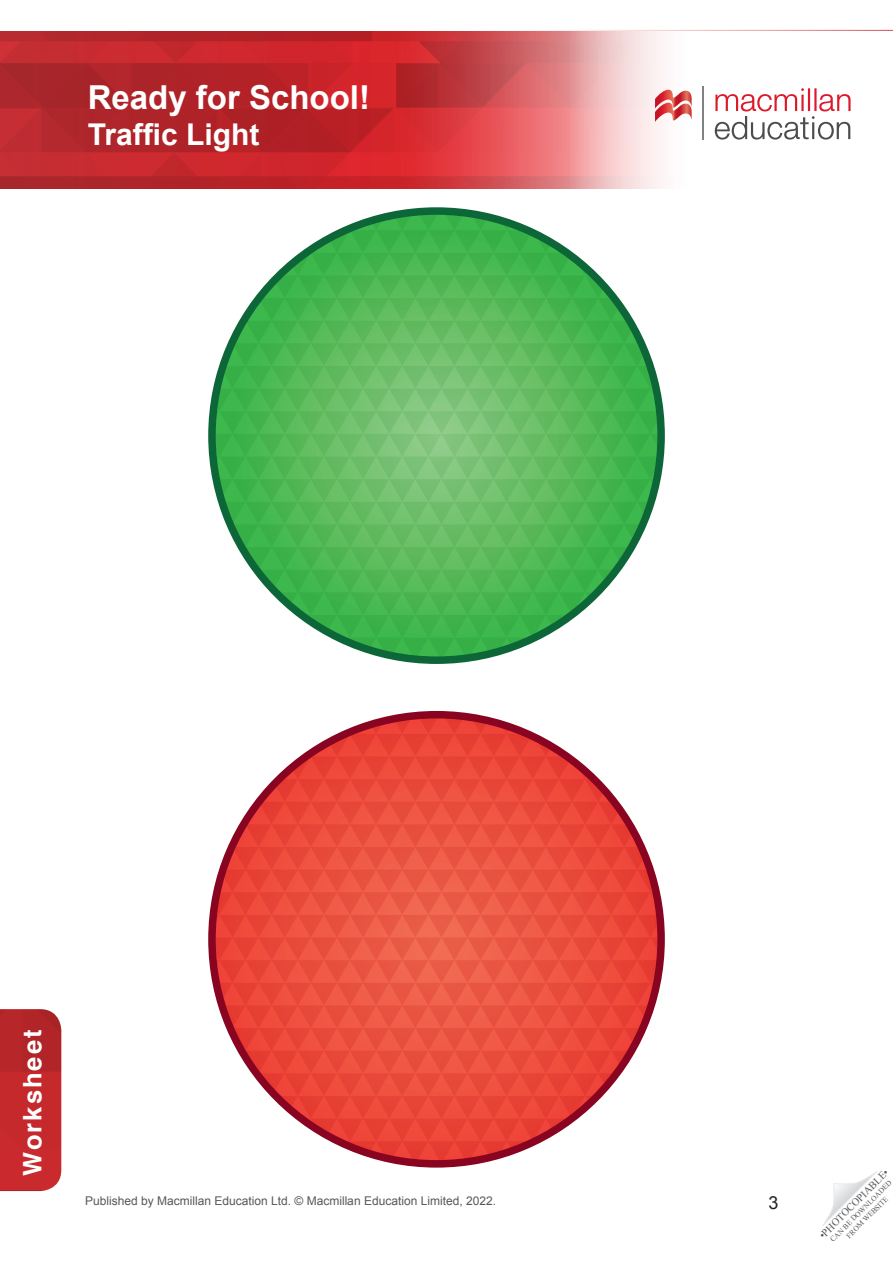
<style>
.page{position:relative;width:893px;height:1263px;background:#fff}
.page>*{position:absolute;margin:0;border:0;box-sizing:border-box;transform-origin:0 0}
.A_Head{font:700 33px "Arial";color:#fff}
.A_Head-2{font:700 30px "Arial";color:#fff}
.Template__Left_sideb{font:700 25.5px "Helvetica";letter-spacing:.08em;color:#fff}
.t1{font:18px "Arial";color:#231f20}
.t2{font:12px "Arial";color:#57585a}
.t3{font:10.5px "Times New Roman";color:#57585a}
.t4{font:7.5px/9px "Times New Roman";color:#57585a;text-align:center}
</style>
<div class="page">
<svg style="left:822px;top:1171px;width:55px;height:55px"></svg>
<img style="left:0;top:31px;width:566px;height:157px">
<svg style="left:566px;top:29px;width:327px;height:160px"></svg>
<svg style="left:655px;top:89px;width:37px;height:34px"></svg>
<hr style="left:703px;top:86px;width:1px;height:54px;background:#808285">
<svg style="left:715px;top:88px;width:135px;height:52px"></svg>
<hr style="left:0;top:30px;width:893px;height:1px;background:#cb2b2e">
<img style="left:0;top:1009px;width:61px;height:182px">
<svg style="left:216px;top:215px;width:441px;height:441px"></svg>
<svg style="left:216px;top:718px;width:441px;height:442px"></svg>
<p class="A_Head" style="left:88px;top:76px;width:284px">Ready for School!</p>
<p class="A_Head-2" style="left:88px;top:115px;width:173px">Traffic Light</p>
<p class="Template__Left_sideb" style="left:12px;top:1176px;width:148px;rotate:-90deg">Worksheet</p>
<p class="t2" style="left:85px;top:1193px;width:413px">Published by Macmillan Education Ltd. © Macmillan Education Limited, 2022.</p>
<h3 class="t1" style="left:769px;top:1191px;width:12px">3</h3>
<p class="t3" style="left:816px;top:1232px;width:95px;rotate:-45deg">•PHOTOCOPIABLE•</p>
<p class="t4" style="left:828px;top:1237px;width:85px;rotate:-45deg">CAN BE DOWNLOADED<br>FROM WEBSITE</p>
</div>
